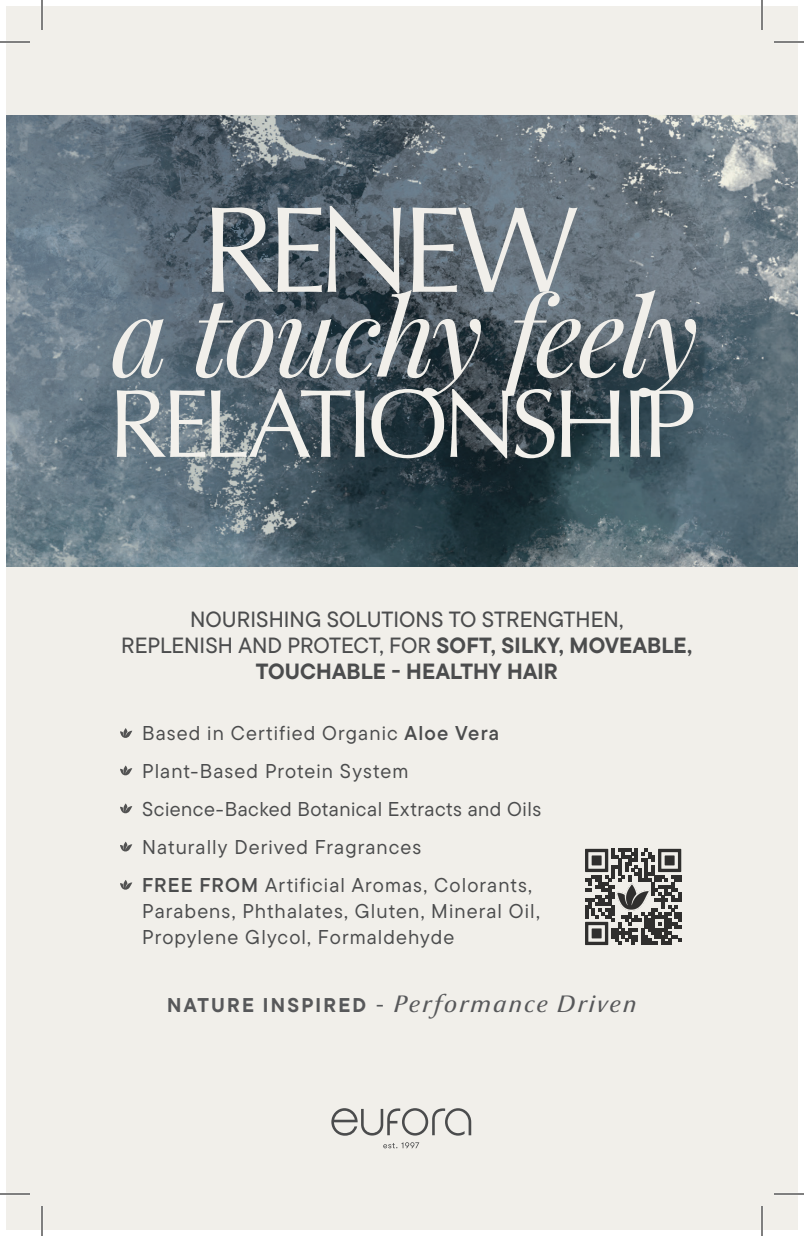
<style>
.page{position:relative;width:804px;height:1236px;background:#fff}
.page>*{position:absolute;margin:0;border:0;box-sizing:border-box;transform-origin:0 0}
.t1{font:123px "Optima";letter-spacing:-.08em;color:#f1efea}
.t2{font:italic 109.2px "Playfair Display";letter-spacing:-.035em;color:#f1efea}
.t3{font:97.2px "Optima";letter-spacing:-.07em;color:#f3f1ec}
.t4{font:italic 500 24.2px "Optima Nova LT Pro";letter-spacing:.09em;color:#57585a}
.t5{font:500 22px/26px "TT Commons Pro";color:#4b4c4d;text-align:center}
.t6{font:20px/26px "TT Commons Pro";letter-spacing:.055em;color:#4b4c4d}
.t7{font:20px "TT Commons Pro";letter-spacing:.025em;color:#4b4c4d}
.s1{font-weight:700}
.s2{font-family:"TT Commons Pro Db"}
.s3{font-family:"TT Commons Pro";font-weight:700;font-style:normal;font-size:20px}
.s4{font-weight:400;font-style:normal}
</style>
<div class="page">
<div style="left:6px;top:6px;width:792px;height:1224px;background:#f1efea"></div>
<svg style="left:6px;top:115px;width:792px;height:451px;background:#566671"></svg>
<svg style="left:331px;top:1108px;width:140px;height:28px"></svg>
<svg style="left:383px;top:1142px;width:36px;height:6px"></svg>
<svg style="left:585px;top:849px;width:96px;height:96px"></svg>
<img style="left:617px;top:884px;width:32px;height:26px">
<svg style="left:120px;top:728px;width:12px;height:10px"></svg>
<svg style="left:120px;top:766px;width:12px;height:9px"></svg>
<svg style="left:120px;top:804px;width:12px;height:9px"></svg>
<svg style="left:120px;top:842px;width:12px;height:9px"></svg>
<svg style="left:120px;top:880px;width:12px;height:10px"></svg>
<hr style="left:0;top:41px;width:30px;height:2px;background:#fff">
<hr style="left:774px;top:41px;width:30px;height:2px;background:#fff">
<hr style="left:0;top:1193px;width:30px;height:2px;background:#fff">
<hr style="left:774px;top:1193px;width:30px;height:2px;background:#fff">
<hr style="left:41px;top:0;width:2px;height:30px;background:#fff">
<hr style="left:41px;top:1206px;width:2px;height:30px;background:#fff">
<hr style="left:761px;top:0;width:2px;height:30px;background:#fff">
<hr style="left:761px;top:1206px;width:2px;height:30px;background:#fff">
<hr style="left:0;top:42px;width:30px;height:1px;background:#000">
<hr style="left:774px;top:42px;width:30px;height:1px;background:#000">
<hr style="left:0;top:1194px;width:30px;height:1px;background:#000">
<hr style="left:774px;top:1194px;width:30px;height:1px;background:#000">
<hr style="left:42px;top:0;width:1px;height:30px;background:#000">
<hr style="left:42px;top:1206px;width:1px;height:30px;background:#000">
<hr style="left:762px;top:0;width:1px;height:30px;background:#000">
<hr style="left:762px;top:1206px;width:1px;height:30px;background:#000">
<p class="t1" style="left:201px;top:179px;width:380px">RENEW</p>
<p class="t2" style="left:112px;top:263px;width:588px">a touchy feely</p>
<p class="t3" style="left:108px;top:367px;width:589px">RELATIONSHIP</p>
<p class="t5" style="left:121px;top:607px;width:573px">NOURISHING SOLUTIONS TO STRENGTHEN,<br>REPLENISH AND PROTECT, FOR <span class="s1">SOFT, SILKY, MOVEABLE,<br>TOUCHABLE - HEALTHY HAIR</span></p>
<p class="t6" style="left:142px;top:720px;width:358px">Based in Certified Organic <span class="s2">Aloe Vera</span></p>
<p class="t6" style="left:142px;top:758px;width:268px">Plant-Based Protein System</p>
<p class="t7" style="left:142px;top:795px;width:401px">Science-Backed Botanical Extracts and Oils</p>
<p class="t6" style="left:142px;top:834px;width:281px">Naturally Derived Fragrances</p>
<p class="t6" style="left:142px;top:872px;width:399px"><span class="s2">FREE FROM</span> Artificial Aromas, Colorants,<br>Parabens, Phthalates, Gluten, Mineral Oil,<br>Propylene Glycol, Formaldehyde</p>
<p class="t4" style="left:167px;top:989px;width:471px"><span class="s3">NATURE INSPIRED</span> <span class="s4">-</span> Performance Driven</p>
</div>
